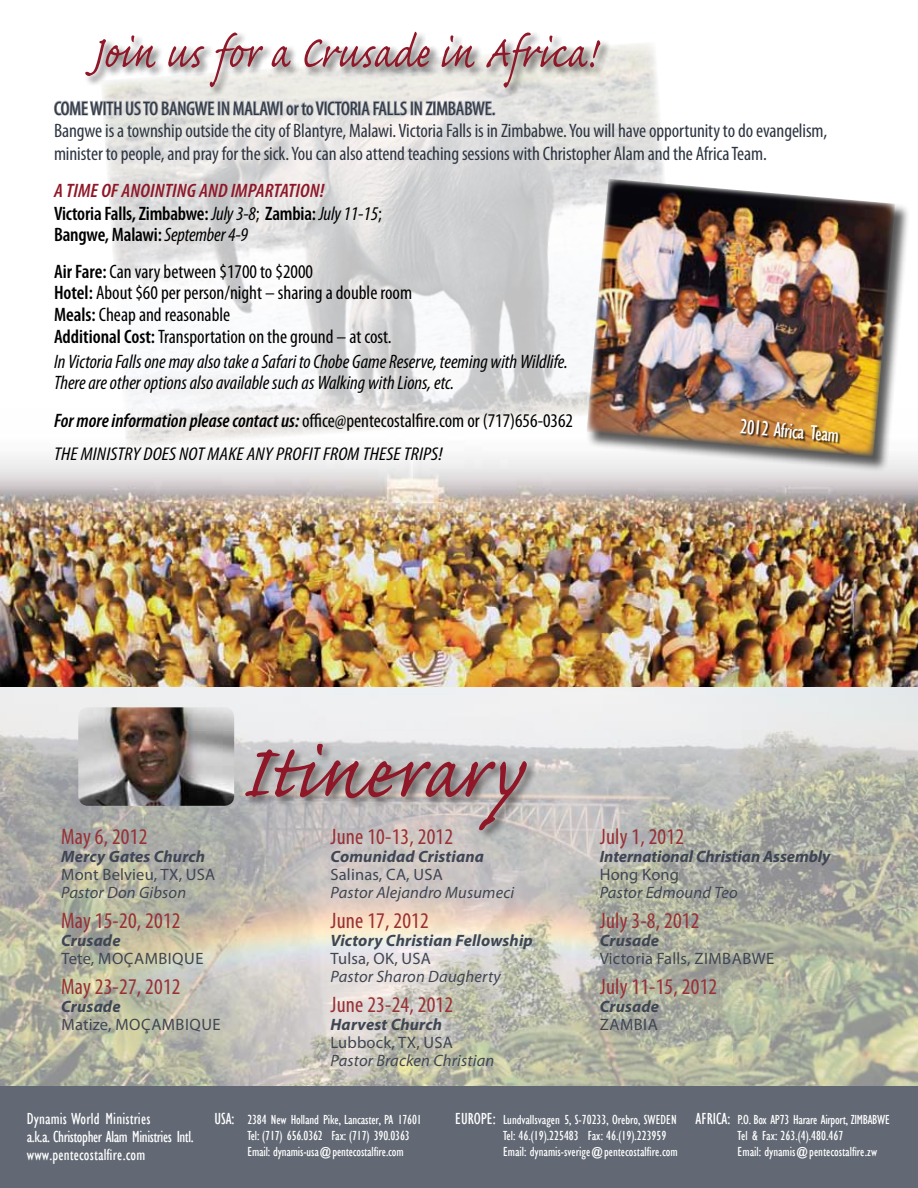
<style>
.page{position:relative;width:918px;height:1188px;background:#fff}
.page>*{position:absolute;margin:0;border:0;box-sizing:border-box;transform-origin:0 0}
.t1{font:97.5px "Caflisch Script Pro";letter-spacing:.005em;color:#901727}
.t2{font:57.6px "Caflisch Script Pro";letter-spacing:.01em;color:#901727;scale:.87 1}
.t3{font:condensed 22.5px "Myriad Pro";letter-spacing:.01em;color:#983034}
.t4{font:condensed 21px "Gill Sans";color:#fff}
.t5{font:condensed 19.5px/22.5px "Myriad Pro";letter-spacing:-.005em;color:#2e3642}
.t6{font:condensed 19.5px/21.8px "Myriad Pro";color:#000}
.t7{font:italic condensed 19.5px/21px "Myriad Pro";color:#000}
.t8{font:600 condensed 19.5px/21.8px "Myriad Pro";letter-spacing:-.01em;color:#000}
.t9{font:italic condensed 18.6px "Myriad Pro";letter-spacing:.005em;color:#000;scale:1.11 1}
.t10{font:italic 700 16.5px "Myriad Pro";letter-spacing:.01em;color:#3f4653}
.t11{font:16.5px "Myriad Pro";letter-spacing:.01em;color:#3f4653}
.t12{font:italic 16.5px "Myriad Pro";letter-spacing:.01em;color:#3f4653}
.t13{font:condensed 16.5px/18px "Gill Sans";letter-spacing:.01em;color:#fff}
.t14{font:condensed 13.5px/16.2px "Gill Sans";color:#fff}
.s1{font-style:italic;color:#901727}
.s2{font-weight:400;font-style:italic}
.s3{font-weight:400}
.s4{font-weight:600}
.s5{font-weight:600;font-style:italic}
.s6{font-size:16.5px}
</style>
<div class="page">
<img style="left:0;top:686px;width:918px;height:401px">
<img style="left:0;top:455px;width:918px;height:231px">
<img style="left:105px;top:43px;width:559px;height:404px">
<div style="left:586px;top:178px;width:324px;height:294px;background:#000;opacity:.65"></div>
<img style="left:586px;top:179px;width:309px;height:278px">
<div style="left:0;top:1087px;width:918px;height:101px;background:#626974"></div>
<img style="left:78px;top:707px;width:156px;height:99px">
<div style="left:243px;top:742px;width:294px;height:99px;background:#464342;opacity:.75"></div>
<svg style="left:53px;top:98px;width:162px;height:47px"></svg>
<div style="left:218px;top:101px;width:3px;height:14px;border:2px solid #a4a8b0"></div>
<svg style="left:221px;top:98px;width:274px;height:67px;background:#dddcdc"></svg>
<div style="left:83px;top:30px;width:527px;height:68px;background:#000;opacity:.7"></div>
<div style="left:740px;top:420px;width:101px;height:24px;background:#000;opacity:.75"></div>
<h2 class="t2" style="left:91px;top:23px;width:581px">Join us for a Crusade in Africa!</h2>
<p class="t5" style="left:54px;top:97px;width:775px">COME WITH US TO BANGWE IN MALAWI or to VICTORIA FALLS IN ZIMBABWE.<br>Bangwe is a township outside the city of Blantyre, Malawi. Victoria Falls is in Zimbabwe. You will have opportunity to do evangelism, minister to people, and pray for the sick. You can also attend teaching sessions with Christopher Alam and the Africa Team.</p>
<h3 class="t8" style="left:54px;top:180px;width:329px"><span class="s1">A TIME OF ANOINTING AND IMPARTATION!<br></span>Victoria Falls, Zimbabwe: <span class="s2">July 3-8</span><span class="s3">;</span> Zambia: <span class="s2">July 11-15</span><span class="s3">;<br></span>Bangwe, Malawi: <span class="s2">September 4-9</span></h3>
<h3 class="t6" style="left:54px;top:260px;width:360px"><span class="s4">Air Fare:</span> Can vary between $1700 to $2000<br><span class="s4">Hotel:</span> About $60 per person/night – sharing a double room <span class="s4">Meals:</span> Cheap and reasonable<br><span class="s4">Additional Cost:</span> Transportation on the ground – at cost.</h3>
<h3 class="t7" style="left:54px;top:351px;width:515px">In Victoria Falls one may also take a Safari to Chobe Game Reserve, teeming with Wildlife.<br>There are other options also available such as Walking with Lions, etc.</h3>
<h3 class="t6" style="left:54px;top:409px;width:521px"><span class="s5">For more information please contact us:</span> office@pentecostalfire.com or (717)656-0362</h3>
<h3 class="t9" style="left:54px;top:442px;width:352px">THE MINISTRY DOES NOT MAKE ANY PROFIT FROM THESE TRIPS!</h3>
<h3 class="t4" style="left:741px;top:414px;width:101px;rotate:5deg">2012 Africa Team</h3>
<h3 class="t3" style="left:61px;top:823px;width:88px">May 6, 2012</h3>
<p class="t10" style="left:61px;top:846px;width:146px">Mercy Gates Church</p>
<p class="t11" style="left:61px;top:864px;width:156px">Mont Belvieu, TX, USA</p>
<p class="t12" style="left:61px;top:882px;width:126px">Pastor Don Gibson</p>
<h3 class="t3" style="left:61px;top:907px;width:121px">May 15-20, 2012</h3>
<p class="t10" style="left:61px;top:930px;width:61px">Crusade</p>
<p class="t11" style="left:61px;top:948px;width:85px">Tete, MoÇamb</p>
<p class="t11" style="left:168px;top:948px;width:37px">ique</p>
<h3 class="t3" style="left:61px;top:973px;width:121px">May 23-27, 2012</h3>
<p class="t10" style="left:61px;top:996px;width:61px">Crusade</p>
<p class="t11" style="left:61px;top:1014px;width:102px">Matize, MoÇamb</p>
<p class="t11" style="left:185px;top:1014px;width:37px">ique</p>
<h1 class="t1" style="left:241px;top:722px;width:282px">Itinerary</h1>
<h3 class="t3" style="left:330px;top:823px;width:124px">June 10-13, 2012</h3>
<p class="t10" style="left:330px;top:846px;width:155px">Comunidad Cristiana</p>
<p class="t11" style="left:330px;top:864px;width:114px">Salinas, CA, USA</p>
<p class="t12" style="left:330px;top:882px;width:185px">Pastor Alejandro Musumeci</p>
<h3 class="t3" style="left:330px;top:907px;width:100px">June 17, 2012</h3>
<p class="t10" style="left:330px;top:930px;width:204px">Victory Christian Fellowship</p>
<p class="t11" style="left:330px;top:948px;width:102px">Tulsa, OK, USA</p>
<p class="t12" style="left:330px;top:966px;width:172px">Pastor Sharon Daugherty</p>
<h3 class="t3" style="left:330px;top:991px;width:124px">June 23-24, 2012</h3>
<p class="t10" style="left:330px;top:1014px;width:113px">Harvest Church</p>
<p class="t11" style="left:330px;top:1032px;width:124px">Lubbock, TX, USA</p>
<p class="t12" style="left:330px;top:1050px;width:165px">Pastor Bracken Christian</p>
<h3 class="t3" style="left:600px;top:823px;width:86px">July 1, 2012</h3>
<p class="t10" style="left:600px;top:846px;width:232px">International Christian Assembly</p>
<p class="t11" style="left:600px;top:864px;width:81px">Hong Kong</p>
<p class="t12" style="left:600px;top:882px;width:139px">Pastor Edmound Teo</p>
<h3 class="t3" style="left:600px;top:907px;width:101px">July 3-8, 2012</h3>
<p class="t10" style="left:600px;top:930px;width:61px">Crusade</p>
<p class="t11" style="left:600px;top:948px;width:121px">Victoria Falls, zimbab</p>
<p class="t11" style="left:752px;top:948px;width:24px">we</p>
<h3 class="t3" style="left:600px;top:973px;width:119px">July 11-15, 2012</h3>
<p class="t10" style="left:600px;top:996px;width:61px">Crusade</p>
<p class="t11" style="left:600px;top:1014px;width:22px">zamb</p>
<p class="t11" style="left:643px;top:1014px;width:14px">ia</p>
<p class="t13" style="left:27px;top:1110px;width:168px">Dynamis World Ministries<br>a.k.a. Christopher Alam Ministries Intl. www.pentecostalfire.com</p>
<p class="t14" style="left:247px;top:1112px;width:176px;text-indent:-33px"><span class="s6">USA:</span> 2384 New Holland Pike, Lancaster, PA 17601<br>Tel: (717) 656.0362 Fax: (717) 390.0363<br>Email: dynamis-usa@pentecostalfire.com</p>
<p class="t14" style="left:503px;top:1112px;width:176px;text-indent:-48px"><span class="s6">EUROPE:</span> Lundvallsvagen 5, S-70233, Orebro, SWEDEN<br>Tel: 46.(19).225483 Fax: 46.(19).223959<br>Email: dynamis-sverige@pentecostalfire.com</p>
<p class="t14" style="left:738px;top:1112px;width:154px;text-indent:-42px"><span class="s6">AFRICA:</span> P.O. Box AP73 Harare Airport, ZIMBABWE<br>Tel &amp; Fax: 263.(4).480.467<br>Email: dynamis@pentecostalfire.zw</p>
</div>
